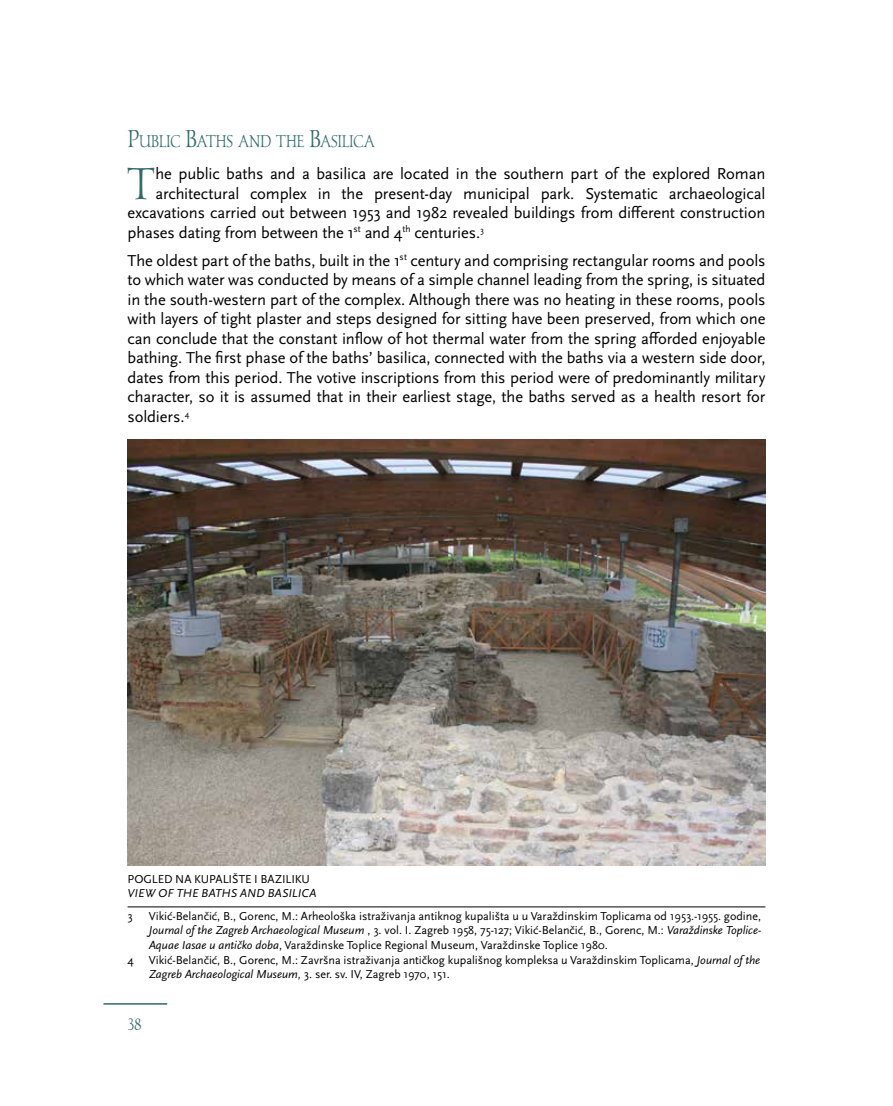
<style>
.page{position:relative;width:893px;height:1106px;background:#fff}
.page>*{position:absolute;margin:0;border:0;box-sizing:border-box;transform-origin:0 0}
.t1{font:43.95px "Carrig Display";color:#30696a;scale:.9 1}
.t2{font:16.8px "Carrig Display";letter-spacing:-.045em;color:#30696a;scale:.84 1}
.t3{font:16.5px/19.5px "Scala Sans Pro";letter-spacing:-.01em;color:#000;text-align:justify}
.t4{font:16.5px "Carrig Display";color:#30696a;scale:.84 1}
.t5{font:12px/14.4px "Scala Sans Pro";color:#000;text-align:justify}
.t6{font:italic 12px "Scala Sans Pro";letter-spacing:.005em;color:#000}
.s1{font-size:24px}
.s2{font-style:italic}
</style>
<div class="page">
<hr style="left:103px;top:1003px;width:64px;height:1px;background:#30696a">
<hr style="left:128px;top:906px;width:637px;height:1px;background:#000">
<img style="left:128px;top:440px;width:637px;height:425px">
<p class="t2" style="left:128px;top:132px;width:296px"><span class="s1">P</span>UBLIC <span class="s1">B</span>ATHS AND THE <span class="s1">B</span>ASILICA</p>
<h1 class="t1" style="left:126px;top:159px;width:34px">T</h1>
<p class="t3" style="left:156px;top:164px;width:611px">he public baths and a basilica are located in the southern part of the explored Roman</p>
<p class="t3" style="left:156px;top:183px;width:611px">architectural complex in the present-day municipal park. Systematic archaeological</p>
<p class="t3" style="left:128px;top:203px;width:639px">excavations carried out between 1953 and 1982 revealed buildings from different construction</p>
<p class="t3" style="left:128px;top:222px;width:358px">phases dating from between the 1<sup>st</sup> and 4<sup>th</sup> centuries.<sup>3</sup></p>
<p class="t3" style="left:128px;top:250px;width:639px">The oldest part of the baths, built in the 1<sup>st</sup> century and comprising rectangular rooms and pools to which water was conducted by means of a simple channel leading from the spring, is situated in the south-western part of the complex. Although there was no heating in these rooms, pools with layers of tight plaster and steps designed for sitting have been preserved, from which one can conclude that the constant inflow of hot thermal water from the spring afforded enjoyable bathing. The first phase of the baths’ basilica, connected with the baths via a western side door, dates from this period. The votive inscriptions from this period were of predominantly military character, so it is assumed that in their earliest stage, the baths served as a health resort for soldiers.<sup>4</sup></p>
<p class="t5" style="left:128px;top:872px;width:184px">POGLED NA KUPALIŠTE I BAZILIKU</p>
<p class="t6" style="left:128px;top:886px;width:190px">VIEW OF THE BATHS AND BASILICA</p>
<p class="t5" style="left:128px;top:909px;width:7px">3</p>
<p class="t5" style="left:149px;top:909px;width:614px">Vikić-Belančić, B., Gorenc, M.: Arheološka istraživanja antiknog kupališta u u Varaždinskim Toplicama od 1953.-1955. godine, <span class="s2">Journal of the Zagreb Archaeological Museum</span> , 3. vol. I. Zagreb 1958, 75-127; Vikić-Belančić, B., Gorenc, M.: <span class="s2">Varaždinske Toplice-Aquae Iasae u antičko doba</span>, Varaždinske Toplice Regional Museum, Varaždinske Toplice 1980.</p>
<p class="t5" style="left:128px;top:952px;width:7px">4</p>
<p class="t5" style="left:149px;top:952px;width:613px">Vikić-Belančić, B., Gorenc, M.: Završna istraživanja antičkog kupališnog kompleksa u Varaždinskim Toplicama, <span class="s2">Journal of the<br>Zagreb Archaeological Museum,</span> 3. ser. sv. IV, Zagreb 1970, 151.</p>
<p class="t4" style="left:128px;top:1015px;width:18px">38</p>
</div>
